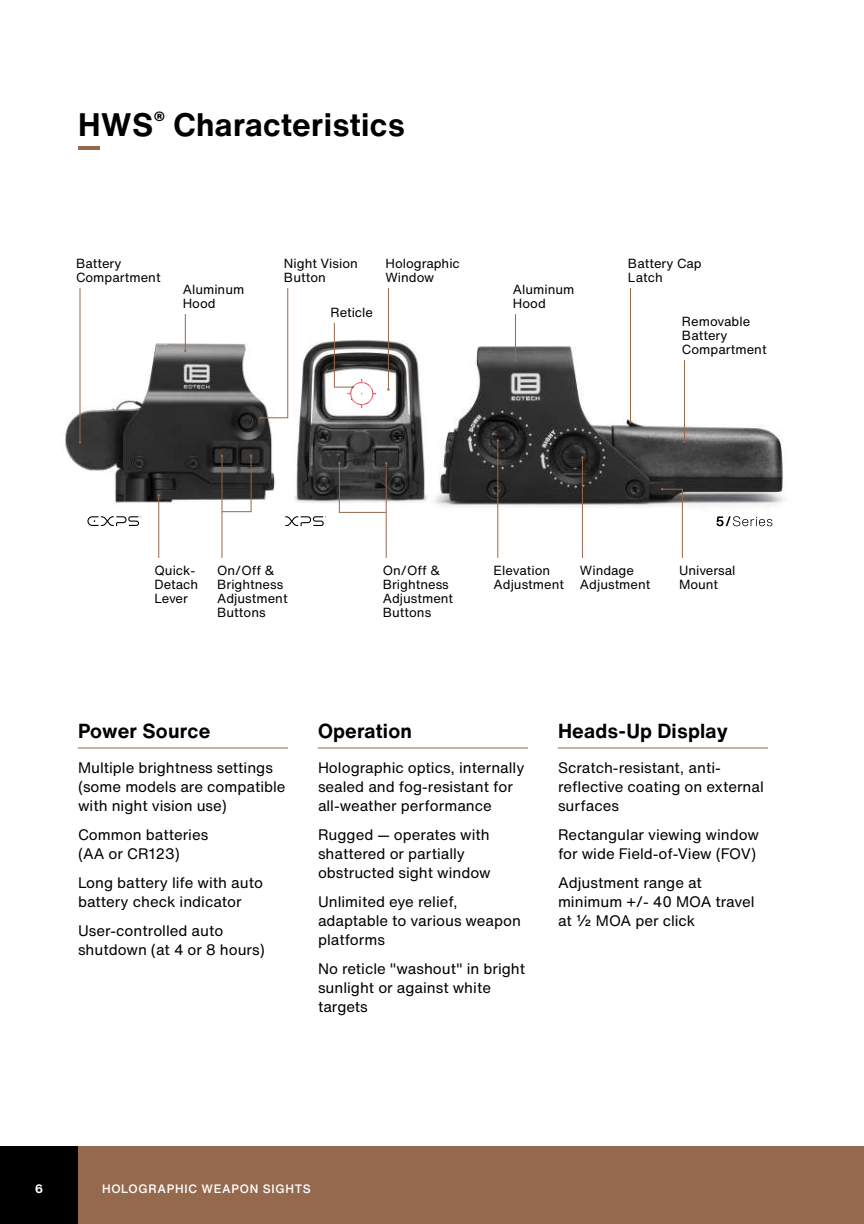
<style>
.page{position:relative;width:864px;height:1224px;background:#fff}
.page>*{position:absolute;margin:0;border:0;box-sizing:border-box;transform-origin:0 0}
.t1{font:700 32px "Helvetica Now Text";letter-spacing:.01em;color:#000}
.t2{font:700 20px "Helvetica Now Text";letter-spacing:.01em;color:#000}
.t3{font:15px/19px "Helvetica Now Text";color:#000}
.t4{font:13px/14px "Helvetica Now Text";color:#000}
.t5{font:500 12px "Helvetica Now Text";letter-spacing:.06em;color:#fff}
.t6{font:700 12px "Helvetica Now Text";color:#fff}
</style>
<div class="page">
<div style="left:0;top:1146px;width:78px;height:78px;background:#000"></div>
<div style="left:78px;top:1146px;width:786px;height:78px;background:#95694d"></div>
<img style="left:288px;top:325px;width:136px;height:192px">
<img style="left:63px;top:330px;width:234px;height:182px">
<img style="left:424px;top:346px;width:361px;height:170px">
<hr style="left:78px;top:748px;width:210px;height:1px;background:#95694d">
<hr style="left:318px;top:748px;width:210px;height:1px;background:#95694d">
<hr style="left:558px;top:748px;width:210px;height:1px;background:#95694d">
<hr style="left:78px;top:146px;width:22px;height:4px;background:#95694d">
<hr style="left:80px;top:288px;width:1px;height:154px;background:#95694d">
<hr style="left:158px;top:495px;width:1px;height:63px;background:#95694d">
<hr style="left:386px;top:463px;width:1px;height:95px;background:#95694d">
<svg style="left:338px;top:462px;width:49px;height:51px"></svg>
<hr style="left:222px;top:456px;width:1px;height:102px;background:#95694d">
<svg style="left:221px;top:455px;width:31px;height:57px"></svg>
<hr style="left:497px;top:440px;width:1px;height:118px;background:#95694d">
<hr style="left:582px;top:457px;width:1px;height:101px;background:#95694d">
<hr style="left:185px;top:314px;width:1px;height:37px;background:#95694d">
<hr style="left:515px;top:314px;width:1px;height:46px;background:#95694d">
<hr style="left:630px;top:288px;width:1px;height:134px;background:#95694d">
<hr style="left:684px;top:360px;width:1px;height:82px;background:#95694d">
<hr style="left:388px;top:288px;width:1px;height:102px;background:#95694d">
<svg style="left:260px;top:288px;width:28px;height:131px"></svg>
<svg style="left:661px;top:488px;width:22px;height:70px"></svg>
<svg style="left:334px;top:322px;width:43px;height:86px"></svg>
<svg style="left:87px;top:516px;width:54px;height:10px"></svg>
<svg style="left:285px;top:516px;width:41px;height:10px"></svg>
<svg style="left:716px;top:516px;width:56px;height:10px"></svg>
<h1 class="t1" style="left:78px;top:101px;width:329px">HWS<sup>®</sup> Characteristics</h1>
<p class="t4" style="left:76px;top:256px;width:86px">Battery<br>Compartment</p>
<p class="t4" style="left:284px;top:256px;width:75px">Night Vision<br>Button</p>
<p class="t4" style="left:386px;top:256px;width:76px">Holographic<br>Window</p>
<p class="t4" style="left:183px;top:282px;width:63px">Aluminum<br>Hood</p>
<p class="t4" style="left:513px;top:282px;width:63px">Aluminum<br>Hood</p>
<p class="t4" style="left:331px;top:305px;width:44px">Reticle</p>
<p class="t4" style="left:628px;top:256px;width:75px">Battery Cap<br>Latch</p>
<p class="t4" style="left:682px;top:314px;width:86px">Removable<br>Battery<br>Compartment</p>
<p class="t4" style="left:155px;top:563px;width:45px">Quick-<br>Detach<br>Lever</p>
<p class="t4" style="left:217px;top:563px;width:72px">On/Off &amp;<br>Brightness<br>Adjustment<br>Buttons</p>
<p class="t4" style="left:383px;top:563px;width:72px">On/Off &amp;<br>Brightness<br>Adjustment<br>Buttons</p>
<p class="t4" style="left:494px;top:563px;width:72px">Elevation<br>Adjustment</p>
<p class="t4" style="left:580px;top:563px;width:72px">Windage<br>Adjustment</p>
<p class="t4" style="left:679px;top:563px;width:58px">Universal<br>Mount</p>
<h2 class="t2" style="left:78px;top:715px;width:134px">Power Source</h2>
<p class="t3" style="left:78px;top:757px;width:209px">Multiple brightness settings (some models are compatible with night vision use)</p>
<p class="t3" style="left:78px;top:824px;width:132px">Common batteries (AA or CR123)</p>
<p class="t3" style="left:78px;top:872px;width:187px">Long battery life with auto battery check indicator</p>
<p class="t3" style="left:78px;top:920px;width:188px">User-controlled auto shutdown (at 4 or 8 hours)</p>
<h2 class="t2" style="left:318px;top:715px;width:95px">Operation</h2>
<p class="t3" style="left:318px;top:757px;width:208px">Holographic optics, internally sealed and fog-resistant for all-weather performance</p>
<p class="t3" style="left:318px;top:824px;width:174px">Rugged — operates with shattered or partially obstructed sight window</p>
<p class="t3" style="left:318px;top:891px;width:205px">Unlimited eye relief, adaptable to various weapon platforms</p>
<p class="t3" style="left:318px;top:958px;width:209px">No reticle "washout" in bright sunlight or against white targets</p>
<h2 class="t2" style="left:558px;top:715px;width:171px">Heads-Up Display</h2>
<p class="t3" style="left:558px;top:757px;width:207px">Scratch-resistant, anti&shy;reflective coating on external surfaces</p>
<p class="t3" style="left:558px;top:824px;width:203px">Rectangular viewing window for wide Field-of-View (FOV)</p>
<p class="t3" style="left:558px;top:872px;width:198px">Adjustment range at minimum +/- 40 MOA travel at ½ MOA per click</p>
<p class="t6" style="left:35px;top:1179px;width:9px">6</p>
<p class="t5" style="left:102px;top:1179px;width:210px">HOLOGRAPHIC WEAPON SIGHTS</p>
</div>
